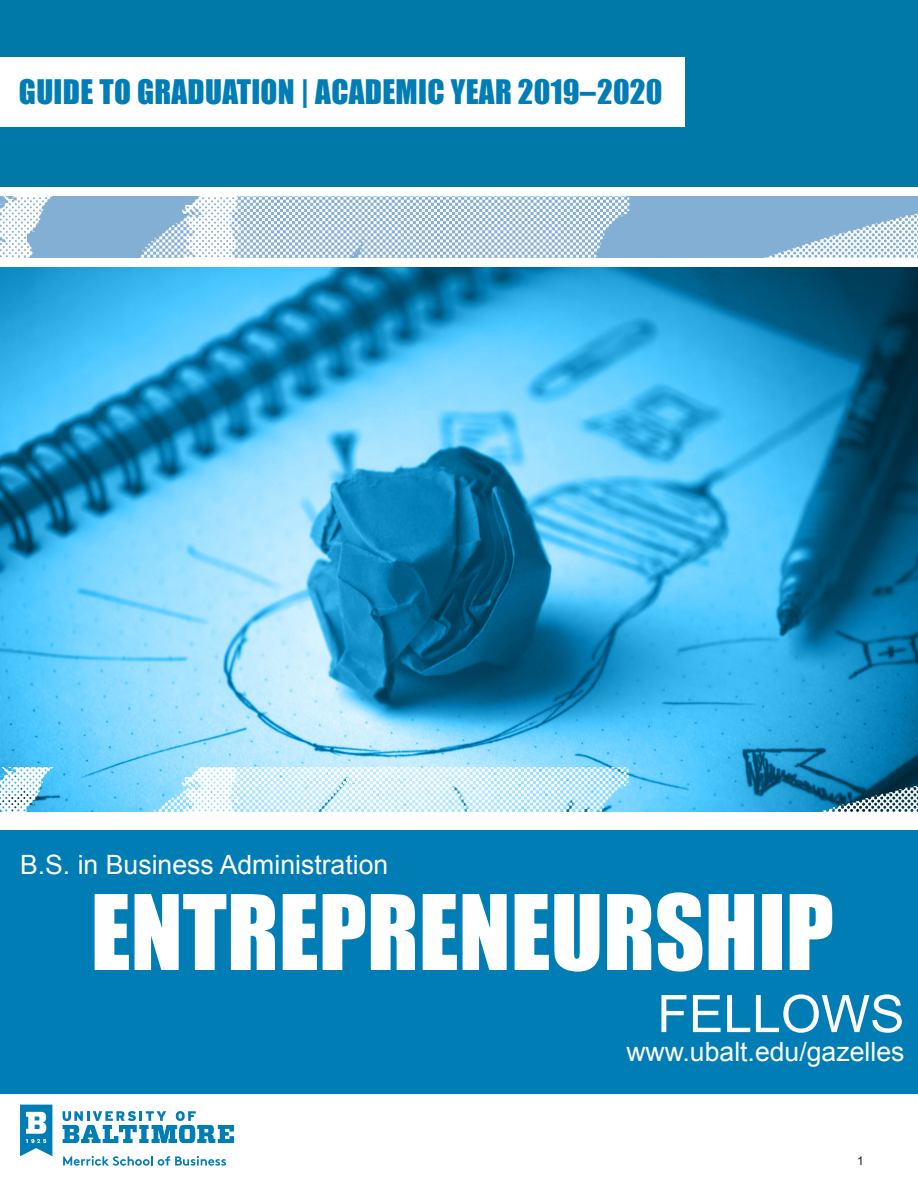
<style>
.page{position:relative;width:918px;height:1188px;background:#fff}
.page>*{position:absolute;margin:0;border:0;box-sizing:border-box;transform-origin:0 0}
.t1{font:96.15px "Impact";color:#fff}
.t2{font:51.75px "Arial";color:#fff}
.t3{font:31.05px "Impact";letter-spacing:.01em;color:#007db5}
.t4{font:26.55px "Arial";color:#fff}
.t5{font:12px "Arial";color:#231f20}
</style>
<div class="page">
<div style="left:0;top:0;width:918px;height:186px;background:#0078a8"></div>
<svg style="left:0;top:267px;width:918px;height:501px;background:#41a5d3"></svg>
<div style="left:0;top:831px;width:918px;height:263px;background:#007db5"></div>
<svg style="left:20px;top:1105px;width:32px;height:51px"></svg>
<svg style="left:63px;top:1111px;width:171px;height:32px"></svg>
<svg style="left:63px;top:1156px;width:163px;height:10px"></svg>
<div style="left:0;top:57px;width:684px;height:70px;background:#fff"></div>
<img style="left:0;top:196px;width:918px;height:61px">
<img style="left:0;top:768px;width:918px;height:44px">
<p class="t3" style="left:19px;top:68px;width:645px">GUIDE TO GRADUATION | ACADEMIC YEAR 2019–2020</p>
<p class="t4" style="left:20px;top:848px;width:370px">B.S. in Business Administration</p>
<p class="t1" style="left:91px;top:858px;width:745px">ENTREPRENEURSHIP</p>
<p class="t2" style="left:657px;top:980px;width:249px">FELLOWS</p>
<p class="t4" style="left:626px;top:1034px;width:280px">www.ubalt.edu/gazelles</p>
<p class="t5" style="left:857px;top:1153px;width:8px">1</p>
</div>
